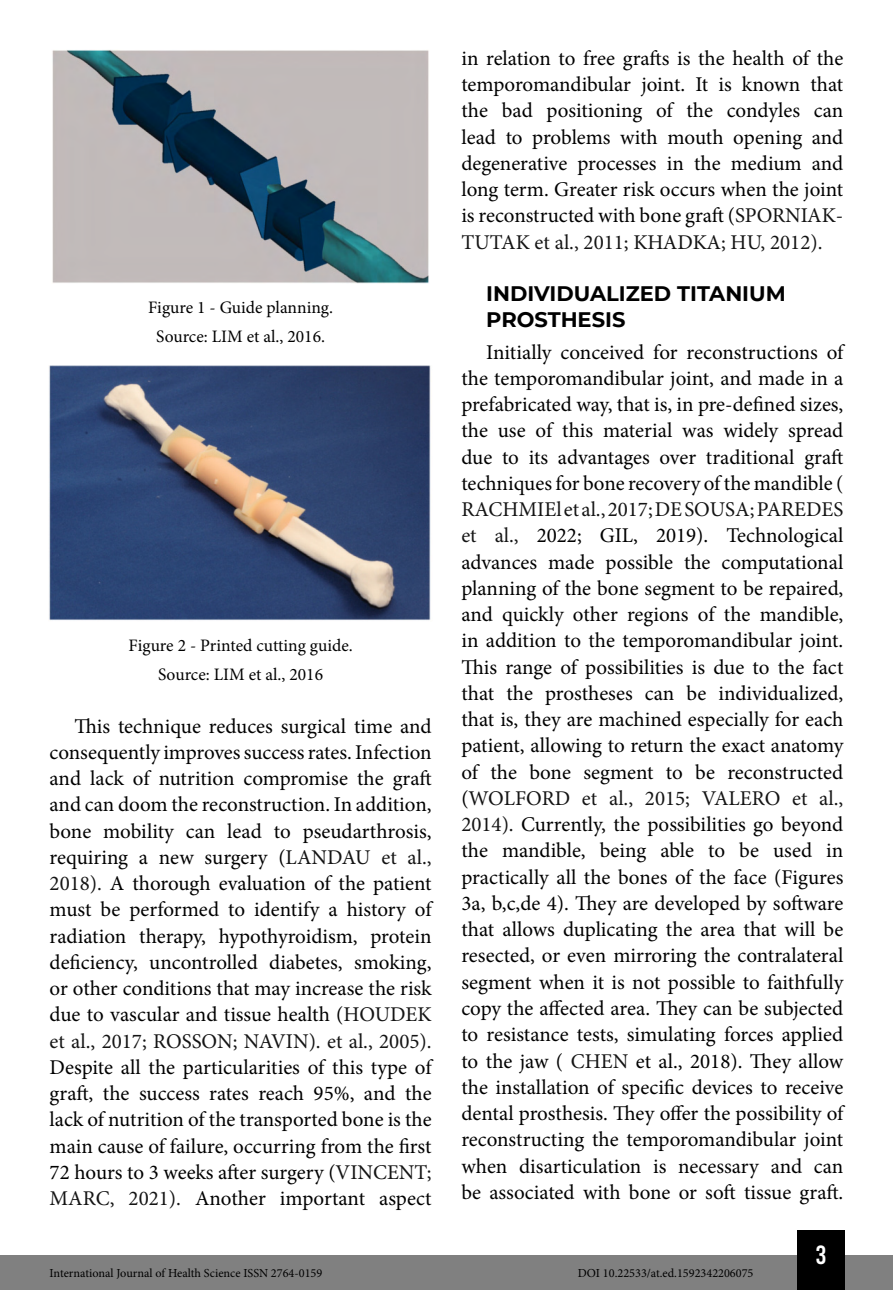
<style>
.page{position:relative;width:893px;height:1290px;background:#fff}
.page>*{position:absolute;margin:0;border:0;box-sizing:border-box;transform-origin:0 0}
.t1{font:26.25px "Bebas Kai";color:#fff}
.Texto_1{font:21px/26.2px "Minion Pro";color:#000;text-align:justify}
.Título_1{font:700 21px/26.2px "Montserrat";color:#000}
.Info_Imagem{font:17.5px "Minion Pro";color:#000}
.t2{font:12.25px "Minion Pro";color:#000}
.s1{color:#141414}
</style>
<div class="page">
<div style="left:0;top:1255px;width:893px;height:35px;background:#808080"></div>
<div style="left:797px;top:1230px;width:48px;height:60px;background:#000"></div>
<img style="left:52px;top:50px;width:377px;height:233px">
<img style="left:49px;top:365px;width:382px;height:255px">
<p class="Info_Imagem" style="left:148px;top:295px;width:187px">Figure 1 - Guide planning.</p>
<p class="Info_Imagem" style="left:156px;top:325px;width:170px">Source: LIM et al., 2016.</p>
<p class="Info_Imagem" style="left:129px;top:633px;width:226px">Figure 2 - Printed cutting guide.</p>
<p class="Info_Imagem" style="left:158px;top:663px;width:166px">Source: LIM et al., 2016</p>
<p class="Texto_1" style="left:50px;top:713px;width:384px;text-indent:25px">This technique reduces surgical time and consequently improves success rates. Infection and lack of nutrition compromise the graft and can doom the reconstruction. In addition, bone mobility can lead to pseudarthrosis, requiring a new surgery (<span class="s1">LANDAU et al., 2018).</span> A thorough evaluation of the patient must be performed to identify a history of radiation therapy, hypothyroidism, protein deficiency, uncontrolled diabetes, smoking, or other conditions that may increase the risk due to vascular and tissue health (<span class="s1">HOUDEK et al., 2017; ROSSON; NAVIN). et al., 2005).<br></span>Despite all the particularities of this type of graft, the success rates reach 95%, and the lack of nutrition of the transported bone is the main cause of failure, occurring from the first 72 hours to 3 weeks after surgery (<span class="s1">VINCENT; MARC, 2021).</span> Another important aspect</p>
<p class="Texto_1" style="left:461px;top:45px;width:383px">in relation to free grafts is the health of the temporomandibular joint. It is known that the bad positioning of the condyles can lead to problems with mouth opening and degenerative processes in the medium and long term. Greater risk occurs when the joint is reconstructed with bone graft (<span class="s1">SPORNIAK-TUTAK et al., 2011; KHADKA; HU, 2012).</span></p>
<p class="Título_1" style="left:486px;top:279px;width:301px">INDIVIDUALIZED TITANIUM<br>PROSTHESIS</p>
<p class="Texto_1" style="left:461px;top:339px;width:384px;text-indent:25px">Initially conceived for reconstructions of the temporomandibular joint, and made in a prefabricated way, that is, in pre-defined sizes, the use of this material was widely spread due to its advantages over traditional graft techniques for bone recovery of the mandible ( <span class="s1">RACHMIEl et al., 2017; DE SOUSA; PAREDES et al.,</span> 2022; GIL, 2019). Technological advances made possible the computational planning of the bone segment to be repaired, and quickly other regions of the mandible, in addition to the temporomandibular joint.<br>This range of possibilities is due to the fact that the prostheses can be individualized, that is, they are machined especially for each patient, allowing to return the exact anatomy of the bone segment to be reconstructed (<span class="s1">WOLFORD et al., 2015; VALERO et al., 2014).</span> Currently, the possibilities go beyond the mandible, being able to be used in practically all the bones of the face (Figures 3a, b,c,de 4). They are developed by software that allows duplicating the area that will be resected, or even mirroring the contralateral segment when it is not possible to faithfully copy the affected area. They can be subjected to resistance tests, simulating forces applied to the jaw ( <span class="s1">CHEN</span> et al., 2018). They allow the installation of specific devices to receive dental prosthesis. They offer the possibility of reconstructing the temporomandibular joint when disarticulation is necessary and can be associated with bone or soft tissue graft.</p>
<p class="t1" style="left:816px;top:1241px;width:12px">3</p>
<p class="t2" style="left:50px;top:1265px;width:274px">International Journal of Health Science ISSN 2764-0159</p>
<p class="t2" style="left:578px;top:1265px;width:177px">DOI 10.22533/at.ed.1592342206075</p>
</div>
